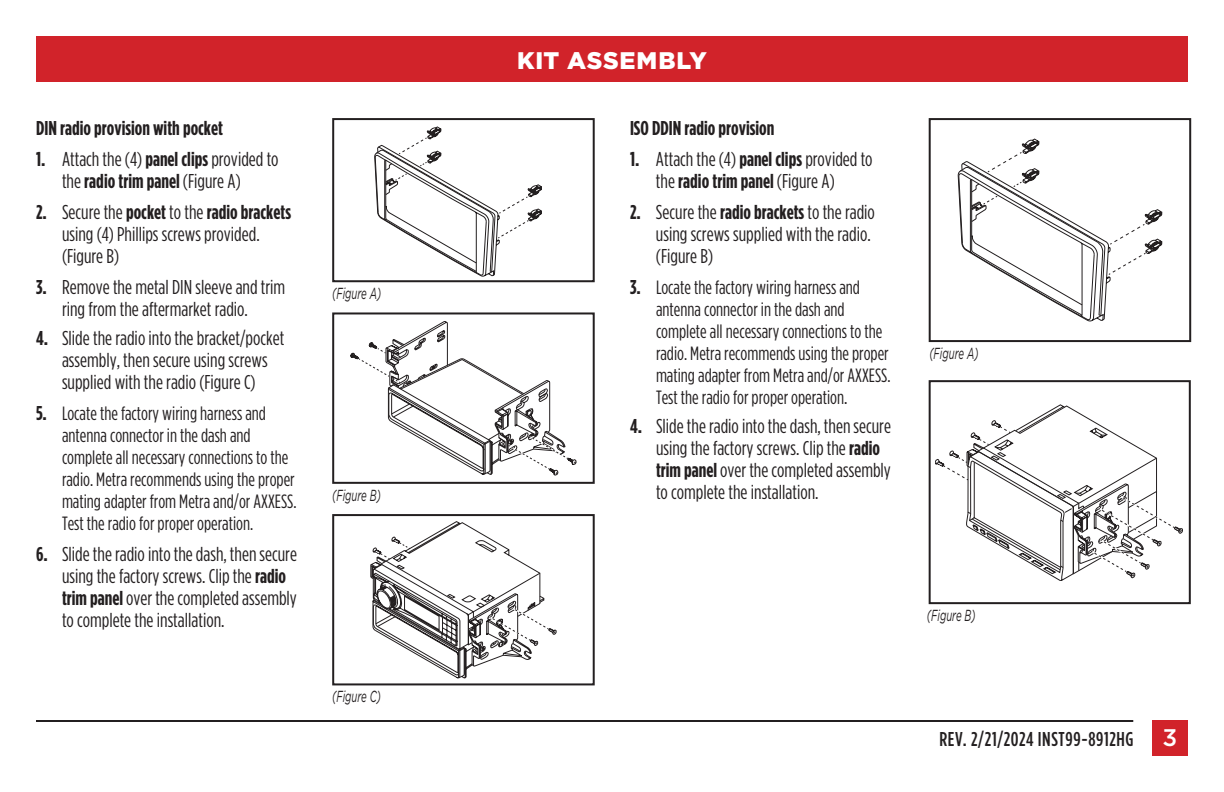
<style>
.page{position:relative;width:1224px;height:792px;background:#fff}
.page>*{position:absolute;margin:0;border:0;box-sizing:border-box;transform-origin:0 0}
.t1{font:900 24px "Gotham";letter-spacing:.03em;color:#fff}
.t2{font:20px/22px "Gotham Condensed";color:#231f20;text-align:center}
.t3{font:700 20px "Gotham Condensed";color:#231f20}
.t4{font:500 20px "Gotham Condensed";letter-spacing:.03em;color:#231f20}
.t5{font:19.2px/22px "Gotham Condensed";color:#231f20}
.t6{font:italic 16px "Gotham";color:#231f20;scale:.6 1}
.s1{font-weight:700}
.s2{font-weight:700;font-size:20px}
.s3{font-size:20px}
.s4{font-family:"Gotham";font-size:24px;color:#fff}
</style>
<div class="page">
<div style="left:36px;top:36px;width:1152px;height:45px;background:#d1232a"></div>
<hr style="left:36px;top:720px;width:1097px;height:2px;background:#231f20">
<div style="left:1152px;top:720px;width:36px;height:36px;background:#d1232a"></div>
<svg style="left:958px;top:139px;width:204px;height:182px"></svg>
<div style="left:929px;top:118px;width:262px;height:224px;border:2px solid #231f20"></div>
<svg style="left:935px;top:404px;width:248px;height:177px"></svg>
<div style="left:929px;top:380px;width:262px;height:224px;border:2px solid #231f20"></div>
<svg style="left:374px;top:127px;width:168px;height:149px"></svg>
<div style="left:332px;top:118px;width:263px;height:164px;border:2px solid #231f20"></div>
<svg style="left:351px;top:321px;width:225px;height:154px"></svg>
<div style="left:332px;top:312px;width:263px;height:172px;border:2px solid #231f20"></div>
<svg style="left:371px;top:521px;width:185px;height:157px"></svg>
<div style="left:332px;top:514px;width:263px;height:171px;border:2px solid #231f20"></div>
<p class="t3" style="left:36px;top:117px;width:188px">DIN radio provision with pocket</p>
<p class="t2" style="left:36px;top:148px;width:244px"><span class="s1">1.</span> Attach the (4) <span class="s1">panel clips</span> provided to the <span class="s1">radio trim panel</span> (Figure A)</p>
<p class="t2" style="left:62px;top:201px;width:231px;text-align:left;text-indent:-26px"><span class="s1">2.</span> Secure the <span class="s1">pocket</span> to the <span class="s1">radio brackets </span>using (4) Phillips screws provided. (Figure B)</p>
<p class="t2" style="left:36px;top:276px;width:251px"><span class="s1">3.</span> Remove the metal DIN sleeve and trim ring from the aftermarket radio.</p>
<p class="t2" style="left:36px;top:326px;width:250px"><span class="s1">4.</span> Slide the radio into the bracket/pocket assembly, then secure using screws supplied with the radio (Figure C)</p>
<p class="t5" style="left:62px;top:402px;width:236px;text-indent:-26px"><span class="s2">5.</span> Locate the factory wiring harness and antenna connector in the dash and complete all necessary connections to the radio. Metra recommends using the proper mating adapter from Metra and/or AXXESS.<br>Test the radio for proper operation.</p>
<p class="t2" style="left:62px;top:542px;width:237px;text-align:left;text-indent:-26px"><span class="s1">6.</span> Slide the radio into the dash, then secure using the factory screws. Clip the <span class="s1">radio trim panel</span> over the completed assembly to complete the installation.</p>
<p class="t6" style="left:332px;top:285px;width:83px">(Figure A)</p>
<p class="t6" style="left:332px;top:486px;width:83px">(Figure B)</p>
<p class="t6" style="left:332px;top:688px;width:83px">(Figure C)</p>
<p class="t1" style="left:517px;top:47px;width:191px">KIT ASSEMBLY</p>
<p class="t3" style="left:630px;top:117px;width:146px">ISO DDIN radio provision</p>
<p class="t2" style="left:630px;top:148px;width:244px"><span class="s1">1.</span> Attach the (4) <span class="s1">panel clips</span> provided to the <span class="s1">radio trim panel</span> (Figure A)</p>
<p class="t2" style="left:656px;top:201px;width:220px;text-align:left;text-indent:-26px"><span class="s1">2.</span> Secure the <span class="s1">radio brackets</span> to the radio using screws supplied with the radio. (Figure B)</p>
<p class="t5" style="left:656px;top:276px;width:236px;text-indent:-26px"><span class="s2">3.</span> Locate the factory wiring harness and antenna connector in the dash and complete all necessary connections to the radio. Metra recommends using the proper mating adapter from Metra and/or AXXESS.<br>Test the radio for proper operation<span class="s3">.</span></p>
<p class="t2" style="left:656px;top:414px;width:237px;text-align:left;text-indent:-26px"><span class="s1">4.</span> Slide the radio into the dash, then secure using the factory screws. Clip the <span class="s1">radio trim panel</span> over the completed assembly to complete the installation.</p>
<p class="t6" style="left:929px;top:344px;width:83px">(Figure A)</p>
<p class="t6" style="left:927px;top:607px;width:83px">(Figure B)</p>
<p class="t4" style="left:939px;top:728px;width:240px">REV. 2/21/2024 INST99-8912HG <span class="s4">3</span></p>
</div>
